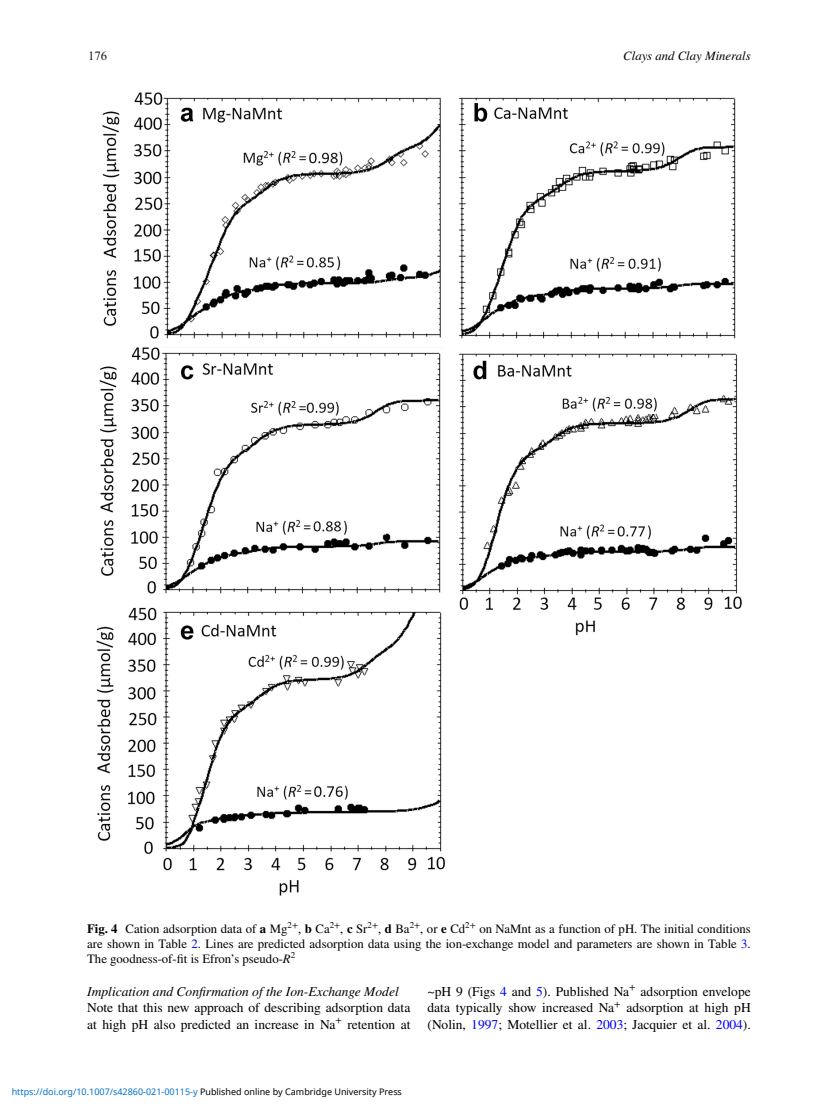
<style>
.page{position:relative;width:821px;height:1106px;background:#fff}
.page>*{position:absolute;margin:0;border:0;box-sizing:border-box;transform-origin:0 0}
.t1{font:13.5px/16.5px "STIX Regular 4";color:#000}
.t2{font:13.5px "STIX Italic 2";color:#000}
.t3{font:12.75px/15px "STIX Regular 4";color:#000;text-align:justify}
.t4{font:italic 12.75px "STIX";color:#000}
.t5{font:12.75px "Vxksgl Adv TT3713 a 231";color:#131413}
.t6{font:9px "Noto Sans";color:#0172cf}
.s1{font-family:"STIX";font-weight:700}
.s2{color:#00f}
.s3{font-family:"STIX Italic 2"}
.s4{color:#000}
</style>
<div class="page">
<img style="left:96px;top:92px;width:646px;height:804px">
<p class="t5" style="left:88px;top:51px;width:21px">176</p>
<p class="t4" style="left:623px;top:47px;width:129px">Clays and Clay Minerals</p>
<p class="t3" style="left:87px;top:922px;width:665px"><span class="s1">Fig. 4</span> Cation adsorption data of <span class="s1">a</span> Mg<sup>2+</sup>, <span class="s1">b</span> Ca<sup>2+</sup>, <span class="s1">c</span> Sr<sup>2+</sup>, <span class="s1">d</span> Ba<sup>2+</sup>, or <span class="s1">e</span> Cd<sup>2+</sup> on NaMnt as a function of pH. The initial conditions are shown in Table <span class="s2">2</span>. Lines are predicted adsorption data using the ion-exchange model and parameters are shown in Table <span class="s2">3</span>.<br>The goodness-of-fit is Efron’s pseudo-<span class="s3">R</span><sup>2</sup></p>
<p class="t2" style="left:87px;top:981px;width:313px">Implication and Confirmation of the Ion‑Exchange Model</p>
<p class="t1" style="left:87px;top:1000px;width:325px">Note that this new approach of describing adsorption data at high pH also predicted an increase in Na<sup>+</sup> retention at</p>
<p class="t1" style="left:427px;top:983px;width:325px;text-align:justify">~pH 9 (Figs <span class="s2">4</span> and <span class="s2">5</span>). Published Na<sup>+</sup> adsorption envelope data typically show increased Na<sup>+</sup> adsorption at high pH (Nolin, <span class="s2">1997</span>; Motellier et al. <span class="s2">2003</span>; Jacquier et al. <span class="s2">2004</span>).</p>
<p class="t6" style="left:12px;top:1085px;width:392px">https://doi.org/10.1007/s42860-021-00115-y <span class="s4">Published online by Cambridge University Press</span></p>
</div>
